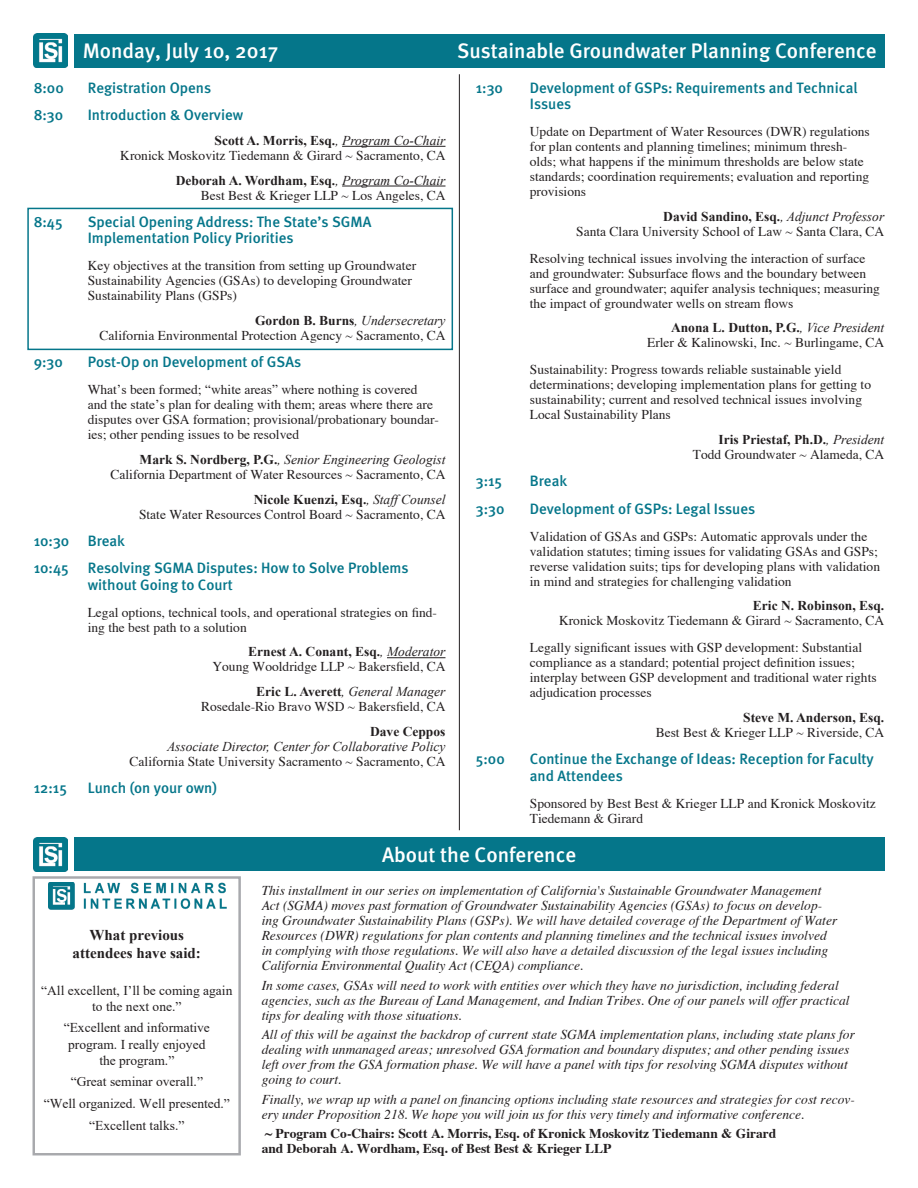
<style>
.page{position:relative;width:918px;height:1188px;background:#fff}
.page>*{position:absolute;margin:0;border:0;box-sizing:border-box;transform-origin:0 0}
.t1{font:500 21px "Meta";color:#fff}
.t2{font:500 15px/16.5px "Meta";color:#05768a}
.t3{font:700 15px/18px "Times New Roman";color:#231f20;text-align:center}
.t4{font:13.5px/15px "Times";color:#231f20}
.t5{font:italic 13.5px/15px "Times";color:#231f20}
.t6{font:700 13.5px "Times New Roman";color:#231f20}
.t7{font:13.5px/16.2px "Times New Roman";color:#231f20;text-align:center}
.t8{font:italic 13.5px "Times New Roman";color:#231f20}
.t9{font:700 13.5px/15px "Times";color:#231f20}
.s1{font-weight:400;font-style:italic}
.s2{font-weight:700;font-style:normal}
</style>
<div class="page">
<div style="left:74px;top:34px;width:810px;height:34px;background:#05768a"></div>
<hr style="left:459px;top:74px;width:1px;height:756px;background:#231f20">
<div style="left:74px;top:837px;width:810px;height:34px;background:#05768a"></div>
<hr style="left:342px;top:146px;width:104px;height:1px;background:#231f20">
<hr style="left:342px;top:186px;width:104px;height:1px;background:#231f20">
<hr style="left:387px;top:657px;width:58px;height:1px;background:#231f20">
<img style="left:34px;top:33px;width:34px;height:35px">
<img style="left:34px;top:837px;width:34px;height:34px">
<div style="left:33px;top:876px;width:208px;height:279px;border:2px solid #a8a9ad"></div>
<img style="left:49px;top:882px;width:178px;height:28px">
<div style="left:27px;top:208px;width:426px;height:142px;border:2px solid #05768a"></div>
<h1 class="t1" style="left:83px;top:39px;width:197px">Monday, July 10, 2017</h1>
<p class="t2" style="left:34px;top:79px;width:32px">8:00</p>
<p class="t2" style="left:88px;top:79px;width:125px">Registration Opens</p>
<p class="t2" style="left:34px;top:107px;width:31px">8:30</p>
<p class="t2" style="left:88px;top:107px;width:157px">Introduction &amp; Overview</p>
<p class="t6" style="left:215px;top:131px;width:232px">Scott A. Morris, Esq.<span class="s1">, Program Co-Chair</span></p>
<p class="t4" style="left:120px;top:149px;width:327px">Kronick Moskovitz Tiedemann &amp; Girard ~ Sacramento, CA</p>
<p class="t6" style="left:176px;top:170px;width:271px">Deborah A. Wordham, Esq.<span class="s1">, Program Co-Chair</span></p>
<p class="t4" style="left:201px;top:188px;width:246px">Best Best &amp; Krieger LLP ~ Los Angeles, CA</p>
<p class="t2" style="left:34px;top:213px;width:30px">8:45</p>
<p class="t2" style="left:88px;top:213px;width:285px">Special Opening Address: The State’s SGMA<br>Implementation Policy Priorities</p>
<p class="t4" style="left:88px;top:259px;width:330px">Key objectives at the transition from setting up Groundwater<br>Sustainability Agencies (GSAs) to developing Groundwater<br>Sustainability Plans (GSPs)</p>
<p class="t8" style="left:255px;top:311px;width:192px"><span class="s2">Gordon B. Burns</span>, Undersecretary</p>
<p class="t4" style="left:100px;top:329px;width:347px">California Environmental Protection Agency ~ Sacramento, CA</p>
<p class="t2" style="left:34px;top:354px;width:31px">9:30</p>
<p class="t2" style="left:88px;top:354px;width:215px">Post-Op on Development of GSAs</p>
<p class="t4" style="left:88px;top:383px;width:353px">What’s been formed; “white areas” where nothing is covered and the state’s plan for dealing with them; areas where there are disputes over GSA formation; provisional/probationary boundar&shy;ies; other pending issues to be resolved</p>
<p class="t8" style="left:140px;top:450px;width:307px"><span class="s2">Mark S. Nordberg, P.G.</span>, Senior Engineering Geologist</p>
<p class="t4" style="left:111px;top:468px;width:336px">California Department of Water Resources ~ Sacramento, CA</p>
<p class="t6" style="left:254px;top:489px;width:193px">Nicole Kuenzi, Esq.<span class="s1">, StaffCounsel</span></p>
<p class="t4" style="left:139px;top:507px;width:308px">State Water Resources Control Board ~ Sacramento, CA</p>
<p class="t2" style="left:34px;top:527px;width:93px;line-height:27.3px">10:30 Break<br>10:45</p>
<p class="t2" style="left:88px;top:560px;width:322px">Resolving SGMA Disputes: How to Solve Problems without Going to Court</p>
<p class="t4" style="left:88px;top:605px;width:351px">Legal options, technical tools, and operational strategies on find&shy;ing the best path to a solution</p>
<p class="t6" style="left:248px;top:642px;width:199px">Ernest A. Conant, Esq.<span class="s1">, Moderator</span></p>
<p class="t4" style="left:212px;top:660px;width:235px">Young Wooldridge LLP ~ Bakersfield, CA</p>
<p class="t8" style="left:256px;top:682px;width:191px"><span class="s2">Eric L. Averett</span>, General Manager</p>
<p class="t4" style="left:201px;top:700px;width:246px">Rosedale-Rio Bravo WSD ~ Bakersfield, CA</p>
<p class="t6" style="left:370px;top:721px;width:77px">Dave Ceppos</p>
<p class="t8" style="left:167px;top:737px;width:280px">Associate Director, Center for Collaborative Policy</p>
<p class="t4" style="left:130px;top:754px;width:317px">California State University Sacramento ~ Sacramento, CA</p>
<p class="t2" style="left:34px;top:779px;width:35px">12:15</p>
<p class="t2" style="left:88px;top:779px;width:131px">Lunch (on your own)</p>
<h1 class="t1" style="left:457px;top:39px;width:421px">Sustainable Groundwater Planning Conference</h1>
<p class="t2" style="left:476px;top:79px;width:29px">1:30</p>
<p class="t2" style="left:530px;top:79px;width:329px">Development of GSPs: Requirements and Technical<br>Issues</p>
<p class="t4" style="left:530px;top:125px;width:342px">Update on Department of Water Resources (DWR) regulations for plan contents and planning timelines; minimum thresh&shy;olds; what happens if the minimum thresholds are below state standards; coordination requirements; evaluation and reporting provisions</p>
<p class="t6" style="left:663px;top:207px;width:222px">David Sandino, Esq.<span class="s1">, Adjunct Professor</span></p>
<p class="t4" style="left:530px;top:219px;width:356px;line-height:26.8px;text-indent:46px">Santa Clara University School of Law ~ Santa Clara, CA<br>Resolving technical issues involving the interaction of surface</p>
<p class="t4" style="left:530px;top:267px;width:352px">and groundwater: Subsurface flows and the boundary between surface and groundwater; aquifer analysis techniques; measuring the impact of groundwater wells on stream flows</p>
<p class="t6" style="left:671px;top:318px;width:215px">Anona L. Dutton, P.G.<span class="s1">, Vice President</span></p>
<p class="t4" style="left:530px;top:330px;width:356px;line-height:26.8px;text-indent:117px">Erler &amp; Kalinowski, Inc. ~ Burlingame, CA<br>Sustainability: Progress towards reliable sustainable yield</p>
<p class="t4" style="left:530px;top:378px;width:343px">determinations; developing implementation plans for getting to sustainability; current and resolved technical issues involving<br>Local Sustainability Plans</p>
<p class="t6" style="left:719px;top:430px;width:167px">Iris Priestaf, Ph.D.<span class="s1">, President</span></p>
<p class="t4" style="left:693px;top:448px;width:193px">Todd Groundwater ~ Alameda, CA</p>
<p class="t2" style="left:476px;top:473px;width:28px">3:15</p>
<p class="t2" style="left:530px;top:473px;width:39px">Break</p>
<p class="t2" style="left:476px;top:500px;width:30px">3:30</p>
<p class="t2" style="left:530px;top:500px;width:227px">Development of GSPs: Legal Issues</p>
<p class="t4" style="left:530px;top:529px;width:352px">Validation of GSAs and GSPs: Automatic approvals under the validation statutes; timing issues for validating GSAs and GSPs; reverse validation suits; tips for developing plans with validation in mind and strategies for challenging validation</p>
<p class="t6" style="left:753px;top:596px;width:133px">Eric N. Robinson, Esq.</p>
<p class="t4" style="left:530px;top:608px;width:356px;line-height:26.8px;text-indent:29px">Kronick Moskovitz Tiedemann &amp; Girard ~ Sacramento, CA<br>Legally significant issues with GSP development: Substantial</p>
<p class="t4" style="left:530px;top:656px;width:348px">compliance as a standard; potential project definition issues; interplay between GSP development and traditional water rights adjudication processes</p>
<p class="t6" style="left:743px;top:708px;width:143px">Steve M. Anderson, Esq.</p>
<p class="t4" style="left:656px;top:726px;width:230px">Best Best &amp; Krieger LLP ~ Riverside, CA</p>
<p class="t2" style="left:476px;top:751px;width:30px">5:00</p>
<p class="t2" style="left:530px;top:751px;width:345px">Continue the Exchange of Ideas: Reception for Faculty and Attendees</p>
<p class="t4" style="left:530px;top:796px;width:348px">Sponsored by Best Best &amp; Krieger LLP and Kronick Moskovitz<br>Tiedemann &amp; Girard</p>
<p class="t3" style="left:73px;top:926px;width:130px">What previous attendees have said:</p>
<p class="t7" style="left:41px;top:982px;width:193px">“All excellent, I’ll be coming again to the next one.”</p>
<p class="t7" style="left:64px;top:1019px;width:148px">“Excellent and informative program. I really enjoyed the program.”</p>
<p class="t7" style="left:44px;top:1071px;width:188px;line-height:21.6px">“Great seminar overall.”<br>“Well organized. Well presented.” “Excellent talks.”</p>
<h1 class="t1" style="left:382px;top:842px;width:196px">About the Conference</h1>
<p class="t5" style="left:262px;top:884px;width:577px">This installment in our series on implementation of California's Sustainable Groundwater Management Act (SGMA) moves past formation of Groundwater Sustainability Agencies (GSAs) to focus on develop&shy;ing Groundwater Sustainability Plans (GSPs). We will have detailed coverage of the Department of Water Resources (DWR) regulations for plan contents and planning timelines and the technical issues involved in complying with those regulations. We will also have a detailed discussion of the legal issues including California Environmental Quality Act (CEQA) compliance.</p>
<p class="t5" style="left:262px;top:978px;width:589px">In some cases, GSAs will need to work with entities over which they have no jurisdiction, including federal agencies, such as the Bureau of Land Management, and Indian Tribes. One of our panels will offer practical tips for dealing with those situations.</p>
<p class="t5" style="left:262px;top:1028px;width:595px">All of this will be against the backdrop of current state SGMA implementation plans, including state plans for dealing with unmanaged areas; unresolved GSA formation and boundary disputes; and other pending issues left over from the GSA formation phase. We will have a panel with tips for resolving SGMA disputes without going to court.</p>
<p class="t5" style="left:262px;top:1093px;width:595px">Finally, we wrap up with a panel on financing options including state resources and strategies for cost recov&shy;ery under Proposition 218. We hope you will join us for this very timely and informative conference.</p>
<p class="t9" style="left:262px;top:1125px;width:516px">~ Program Co-Chairs: Scott A. Morris, Esq. of Kronick Moskovitz Tiedemann &amp; Girard and Deborah A. Wordham, Esq. of Best Best &amp; Krieger LLP</p>
</div>
